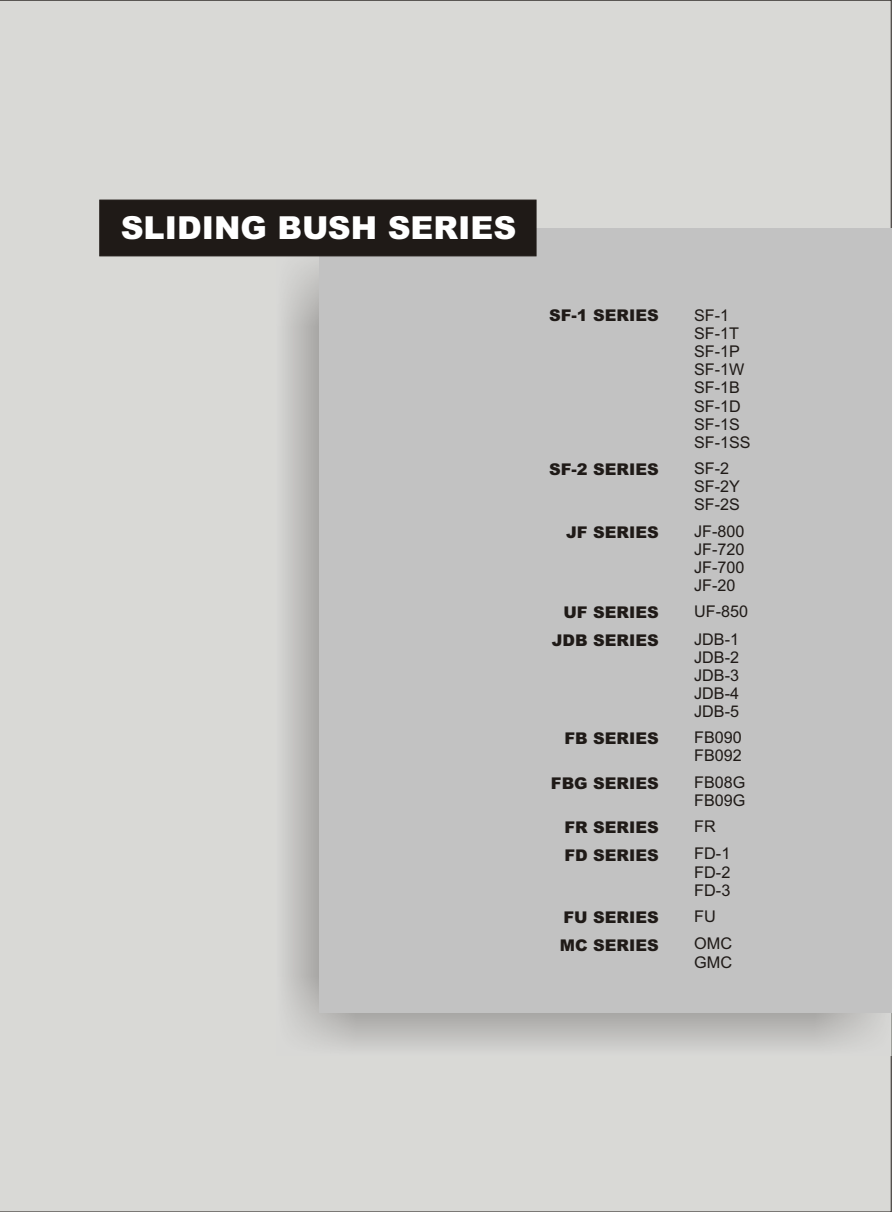
<style>
.page{position:relative;width:894px;height:1212px;background:#fff}
.page>*{position:absolute;margin:0;border:0;box-sizing:border-box;transform-origin:0 0}
.t1{font:900 31.65px "Arial";color:#fff}
.t2{font:16.2px/18px "Arial";color:#1f1a17}
.t3{font:900 16.2px "Arial";color:#1f1a17}
</style>
<div class="page">
<div style="left:0;top:0;width:891px;height:1212px;background:#d9d9d6"></div>
<img style="left:276px;top:248px;width:616px;height:808px">
<div style="left:319px;top:229px;width:572px;height:784px;background:#c2c2c2"></div>
<div style="left:100px;top:200px;width:436px;height:56px;background:#1f1a17"></div>
<h1 class="t1" style="left:121px;top:217px;width:397px">SLIDING BUSH SERIES</h1>
<p class="t3" style="left:549px;top:310px;width:111px">SF-1 SERIES</p>
<p class="t2" style="left:694px;top:308px;width:58px">SF-1<br>SF-1T<br>SF-1P<br>SF-1W<br>SF-1B<br>SF-1D<br>SF-1S<br>SF-1SS</p>
<p class="t3" style="left:549px;top:464px;width:111px">SF-2 SERIES</p>
<p class="t2" style="left:694px;top:461px;width:47px">SF-2<br>SF-2Y<br>SF-2S</p>
<p class="t3" style="left:566px;top:526px;width:94px">JF SERIES</p>
<p class="t2" style="left:694px;top:523px;width:52px;text-align:justify">JF-800<br>JF-720<br>JF-700<br>JF-20</p>
<p class="t3" style="left:564px;top:607px;width:97px">UF SERIES</p>
<p class="t2" style="left:694px;top:604px;width:55px">UF-850</p>
<p class="t3" style="left:552px;top:634px;width:108px">JDB SERIES</p>
<p class="t2" style="left:694px;top:631px;width:46px;text-align:justify">JDB-1<br>JDB-2<br>JDB-3<br>JDB-4<br>JDB-5</p>
<p class="t3" style="left:564px;top:733px;width:96px">FB SERIES</p>
<p class="t2" style="left:694px;top:730px;width:49px">FB090<br>FB092</p>
<p class="t3" style="left:551px;top:777px;width:109px">FBG SERIES</p>
<p class="t2" style="left:694px;top:774px;width:53px">FB08G<br>FB09G</p>
<p class="t3" style="left:564px;top:822px;width:96px">FR SERIES</p>
<p class="t2" style="left:694px;top:819px;width:23px">FR</p>
<p class="t3" style="left:564px;top:849px;width:96px">FD SERIES</p>
<p class="t2" style="left:694px;top:846px;width:38px;text-align:justify">FD-1<br>FD-2<br>FD-3</p>
<p class="t3" style="left:564px;top:911px;width:97px">FU SERIES</p>
<p class="t2" style="left:694px;top:909px;width:23px">FU</p>
<p class="t3" style="left:560px;top:939px;width:100px">MC SERIES</p>
<p class="t2" style="left:694px;top:936px;width:40px">OMC<br>GMC</p>
</div>
